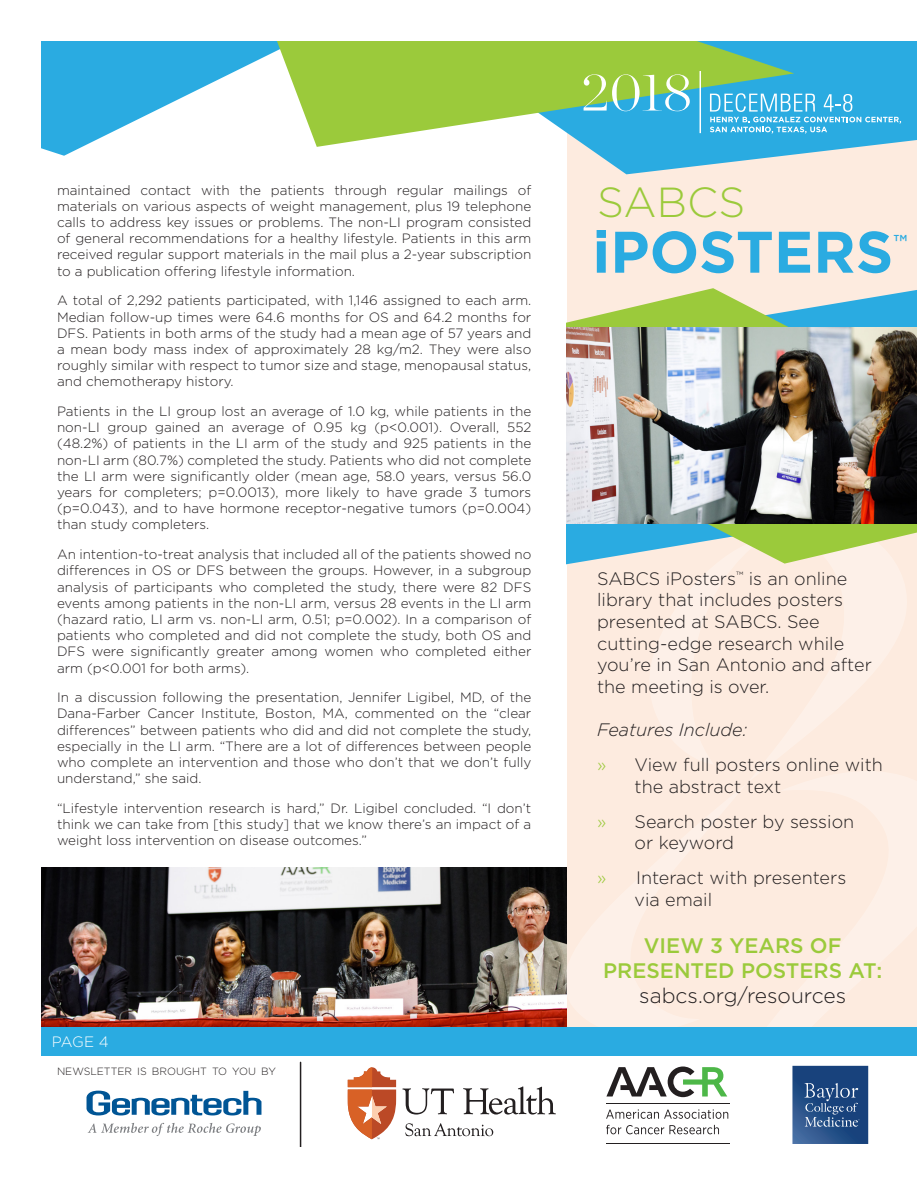
<style>
.page{position:relative;width:918px;height:1188px;background:#fff}
.page>*{position:absolute;margin:0;border:0;box-sizing:border-box;transform-origin:0 0}
.Content_Paragraphs{font:700 58.5px "Gotham";letter-spacing:.005em;color:#2aabe1}
.Content_Paragraphs-2{font:300 42px "Gotham";letter-spacing:.005em;color:#9bca3b}
.Content_Paragraphs-3{font:500 21px "Gotham";color:#9bca3b}
.Content_Paragraphs-4{font:300 21px "Gotham";color:#231f20}
.Content_Paragraphs-5{font:500 20.1px "Gotham";color:#2aabe1}
.t1{font:300 18px/21.6px "Gotham";color:#231f20}
.t2{font:italic 300 18px "Gotham";color:#231f20}
.Content_Paragraphs-6{font:300 15px "Gotham";color:#fff}
.Content_Paragraphs-7{font:300 13.5px/16.2px "Gotham";color:#231f20;text-align:justify}
.t3{font:300 10.5px "Gotham";color:#231f20}
.s1{color:#9bca3b}
</style>
<div class="page">
<img style="left:41px;top:868px;width:522px;height:160px">
<div style="left:568px;top:84px;width:350px;height:1104px;background:#fdebdf"></div>
<svg style="left:566px;top:288px;width:351px;height:39px"></svg>
<svg style="left:563px;top:783px;width:110px;height:245px"></svg>
<svg style="left:566px;top:524px;width:351px;height:40px"></svg>
<img style="left:566px;top:327px;width:351px;height:197px">
<svg style="left:567px;top:41px;width:350px;height:133px;fill:#2aabe1"></svg>
<svg style="left:41px;top:41px;width:220px;height:115px;fill:#2aabe1"></svg>
<svg style="left:261px;top:41px;width:533px;height:106px;fill:#9bca3b"></svg>
<svg style="left:584px;top:74px;width:106px;height:37px;background:#92cd93"></svg>
<svg style="left:710px;top:93px;width:191px;height:40px;background:#51bae6"></svg>
<hr style="left:700px;top:71px;width:1px;height:62px;background:#fff">
<div style="left:0;top:1028px;width:917px;height:160px;background:#fff"></div>
<svg style="left:792px;top:1066px;width:76px;height:78px;background:#30568b"></svg>
<svg style="left:606px;top:1109px;width:122px;height:10px"></svg>
<svg style="left:606px;top:1125px;width:113px;height:9px"></svg>
<hr style="left:606px;top:1144px;width:123px;height:1px;background:#231f20">
<svg style="left:606px;top:1067px;width:121px;height:30px"></svg>
<hr style="left:606px;top:1104px;width:123px;height:1px;background:#231f20">
<svg style="left:402px;top:1088px;width:52px;height:27px"></svg>
<svg style="left:463px;top:1086px;width:93px;height:29px"></svg>
<svg style="left:405px;top:1123px;width:88px;height:13px"></svg>
<svg style="left:348px;top:1067px;width:48px;height:72px"></svg>
<svg style="left:87px;top:1091px;width:174px;height:25px"></svg>
<svg style="left:88px;top:1123px;width:173px;height:13px"></svg>
<hr style="left:300px;top:1062px;width:1px;height:87px;background:#231f20">
<div style="left:0;top:1028px;width:918px;height:28px;background:#2aabe1"></div>
<div style="left:0;top:0;width:40px;height:1188px;background:#fff"></div>
<hr style="left:917px;top:0;width:1px;height:1188px;background:#fff">
<p class="Content_Paragraphs-7" style="left:57px;top:181px;width:476px">maintained contact with the patients through regular mailings of materials on various aspects of weight management, plus 19 telephone calls to address key issues or problems. The non-LI program consisted of general recommendations for a healthy lifestyle. Patients in this arm received regular support materials in the mail plus a 2-year subscription to a publication offering lifestyle information.</p>
<p class="Content_Paragraphs-7" style="left:57px;top:292px;width:476px">A total of 2,292 patients participated, with 1,146 assigned to each arm.<br>Median follow-up times were 64.6 months for OS and 64.2 months for DFS. Patients in both arms of the study had a mean age of 57 years and a mean body mass index of approximately 28 kg/m2. They were also roughly similar with respect to tumor size and stage, menopausal status, and chemotherapy history.</p>
<p class="Content_Paragraphs-7" style="left:57px;top:403px;width:476px">Patients in the LI group lost an average of 1.0 kg, while patients in the non-LI group gained an average of 0.95 kg (p&lt;0.001). Overall, 552 (48.2%) of patients in the LI arm of the study and 925 patients in the non-LI arm (80.7%) completed the study. Patients who did not complete the LI arm were significantly older (mean age, 58.0 years, versus 56.0 years for completers; p=0.0013), more likely to have grade 3 tumors (p=0.043), and to have hormone receptor-negative tumors (p=0.004) than study completers.</p>
<p class="Content_Paragraphs-7" style="left:57px;top:546px;width:476px">An intention-to-treat analysis that included all of the patients showed no differences in OS or DFS between the groups. However, in a subgroup analysis of participants who completed the study, there were 82 DFS events among patients in the non-LI arm, versus 28 events in the LI arm (hazard ratio, LI arm vs. non-LI arm, 0.51; p=0.002). In a comparison of patients who completed and did not complete the study, both OS and DFS were significantly greater among women who completed either arm (p&lt;0.001 for both arms).</p>
<p class="Content_Paragraphs-7" style="left:57px;top:689px;width:476px">In a discussion following the presentation, Jennifer Ligibel, MD, of the Dana-Farber Cancer Institute, Boston, MA, commented on the “clear differences” between patients who did and did not complete the study, especially in the LI arm. “There are a lot of differences between people who complete an intervention and those who don’t that we don’t fully understand,” she said.</p>
<p class="Content_Paragraphs-7" style="left:57px;top:800px;width:476px">“Lifestyle intervention research is hard,” Dr. Ligibel concluded. “I don’t think we can take from [this study] that we know there’s an impact of a weight loss intervention on disease outcomes.”</p>
<p class="Content_Paragraphs-6" style="left:52px;top:1032px;width:58px">PAGE 4</p>
<p class="t3" style="left:57px;top:1065px;width:220px">NEWSLETTER IS BROUGHT TO YOU BY</p>
<p class="Content_Paragraphs-2" style="left:597px;top:176px;width:150px">SABCS</p>
<p class="Content_Paragraphs" style="left:592px;top:213px;width:302px">iPOSTERS</p>
<p class="Content_Paragraphs-5" style="left:893px;top:229px;width:15px">™</p>
<p class="t1" style="left:597px;top:567px;width:276px">SABCS iPosters<sup>™</sup> is an online library that includes posters presented at SABCS. See cutting-edge research while you’re in San Antonio and after the meeting is over.</p>
<p class="t2" style="left:597px;top:718px;width:152px">Features Include:</p>
<p class="t1" style="left:635px;top:753px;width:250px;text-indent:-38px"><span class="s1">»</span> View full posters online with the abstract text</p>
<p class="t1" style="left:635px;top:810px;width:221px;text-indent:-38px"><span class="s1">»</span> Search poster by session or keyword</p>
<p class="t1" style="left:635px;top:867px;width:213px;text-indent:-38px"><span class="s1">»</span> Interact with presenters via email</p>
<p class="Content_Paragraphs-3" style="left:644px;top:932px;width:199px">VIEW 3 YEARS OF</p>
<p class="Content_Paragraphs-3" style="left:603px;top:957px;width:280px">PRESENTED POSTERS AT:</p>
<p class="Content_Paragraphs-4" style="left:639px;top:982px;width:208px">sabcs.org/resources</p>
</div>
